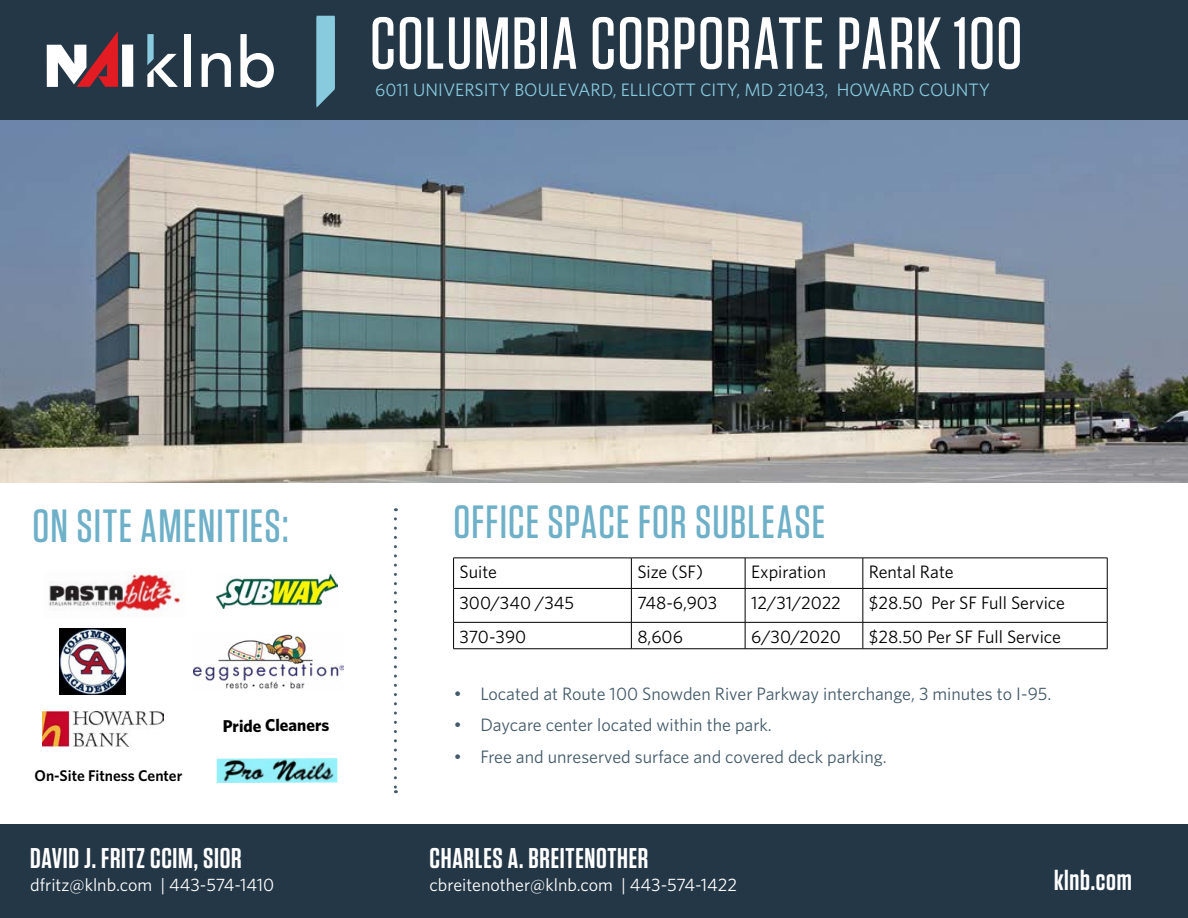
<style>
.page{position:relative;width:1188px;height:918px;background:#fff}
.page>*{position:absolute;margin:0;border:0;box-sizing:border-box;transform-origin:0 0}
.t1{font:500 73.5px "Tungsten";letter-spacing:.015em;color:#fff}
.t2{font:500 46.5px "Tungsten";letter-spacing:.025em;color:#6db0c8}
.t3{font:600 28.5px "Tungsten";letter-spacing:.025em;color:#fff}
.t4{font:18px "Whitney";color:#425a69}
.t5{font:18px "Whitney";color:#000}
.t6{font:18px "Whitney";color:#fff}
.t7{font:18px "Whitney";color:#88cbdf}
.t8{font:700 17.1px "Whitney";letter-spacing:-.005em;color:#000}
.t9{font:600 15.45px "Whitney";color:#000}
.s1{font-family:"Gotham"}
</style>
<div class="page">
<div style="left:0;top:825px;width:1188px;height:93px;background:#243746"></div>
<div style="left:0;top:0;width:1188px;height:120px;background:#243746"></div>
<img style="left:0;top:120px;width:1188px;height:363px">
<svg style="left:394px;top:519px;width:3px;height:274px"></svg>
<svg style="left:317px;top:16px;width:18px;height:91px;background:#7ebccf"></svg>
<hr style="left:453px;top:558px;width:178px;height:1px;background:#000">
<hr style="left:453px;top:558px;width:1px;height:30px;background:#000">
<hr style="left:631px;top:558px;width:114px;height:1px;background:#000">
<hr style="left:631px;top:558px;width:1px;height:30px;background:#000">
<hr style="left:745px;top:558px;width:118px;height:1px;background:#000">
<hr style="left:745px;top:558px;width:1px;height:30px;background:#000">
<hr style="left:863px;top:558px;width:244px;height:1px;background:#000">
<hr style="left:863px;top:558px;width:1px;height:30px;background:#000">
<hr style="left:1107px;top:558px;width:1px;height:30px;background:#000">
<hr style="left:453px;top:588px;width:178px;height:1px;background:#000">
<hr style="left:453px;top:589px;width:1px;height:33px;background:#000">
<hr style="left:631px;top:588px;width:114px;height:1px;background:#000">
<hr style="left:631px;top:589px;width:1px;height:33px;background:#000">
<hr style="left:745px;top:588px;width:118px;height:1px;background:#000">
<hr style="left:745px;top:589px;width:1px;height:33px;background:#000">
<hr style="left:863px;top:588px;width:244px;height:1px;background:#000">
<hr style="left:863px;top:589px;width:1px;height:33px;background:#000">
<hr style="left:1107px;top:589px;width:1px;height:33px;background:#000">
<hr style="left:453px;top:622px;width:178px;height:1px;background:#000">
<svg style="left:453px;top:623px;width:1px;height:25px"></svg>
<hr style="left:631px;top:622px;width:114px;height:1px;background:#000">
<svg style="left:631px;top:623px;width:1px;height:25px"></svg>
<hr style="left:745px;top:622px;width:118px;height:1px;background:#000">
<svg style="left:745px;top:623px;width:1px;height:25px"></svg>
<hr style="left:863px;top:622px;width:244px;height:1px;background:#000">
<svg style="left:863px;top:623px;width:1px;height:25px"></svg>
<svg style="left:1107px;top:623px;width:1px;height:26px"></svg>
<hr style="left:453px;top:648px;width:178px;height:1px;background:#000">
<hr style="left:631px;top:648px;width:114px;height:1px;background:#000">
<hr style="left:745px;top:648px;width:118px;height:1px;background:#000">
<hr style="left:863px;top:648px;width:244px;height:1px;background:#000">
<div style="left:122px;top:45px;width:11px;height:42px;background:#fff"></div>
<svg style="left:47px;top:31px;width:71px;height:56px"></svg>
<svg style="left:147px;top:34px;width:31px;height:53px"></svg>
<div style="left:185px;top:34px;width:6px;height:53px;background:#fff"></div>
<svg style="left:202px;top:53px;width:29px;height:34px"></svg>
<svg style="left:240px;top:34px;width:34px;height:54px"></svg>
<img style="left:217px;top:574px;width:120px;height:35px">
<img style="left:49px;top:572px;width:132px;height:39px">
<img style="left:217px;top:758px;width:120px;height:25px">
<img style="left:42px;top:712px;width:122px;height:34px">
<img style="left:60px;top:629px;width:65px;height:65px">
<img style="left:193px;top:634px;width:150px;height:56px">
<h1 class="t1" style="left:370px;top:5px;width:654px">COLUMBIA CORPORATE PARK 100</h1>
<p class="t7" style="left:375px;top:77px;width:616px">6011 UNIVERSITY BOULEVARD, ELLICOTT CITY, MD 21043, HOWARD COUNTY</p>
<h2 class="t2" style="left:33px;top:501px;width:257px">ON SITE AMENITIES:</h2>
<h2 class="t2" style="left:453px;top:498px;width:373px">OFFICE SPACE FOR SUBLEASE</h2>
<p class="t9" style="left:35px;top:765px;width:149px">On-Site Fitness Center</p>
<p class="t8" style="left:223px;top:714px;width:108px">Pride Cleaners</p>
<h3 class="t3" style="left:30px;top:843px;width:213px">DAVID J. FRITZ CCIM, SIOR</h3>
<p class="t6" style="left:30px;top:873px;width:246px">dfritz@klnb.com | 443-574-1410</p>
<p class="t5" style="left:460px;top:560px;width:39px">Suite</p>
<p class="t5" style="left:637px;top:560px;width:67px">Size (SF)</p>
<p class="t5" style="left:751px;top:560px;width:77px">Expiration</p>
<p class="t5" style="left:869px;top:560px;width:86px">Rental Rate</p>
<p class="t5" style="left:460px;top:591px;width:116px">300/340 /345</p>
<p class="t5" style="left:637px;top:591px;width:81px">748-6,903</p>
<p class="t5" style="left:751px;top:591px;width:91px">12/31/2022</p>
<p class="t5" style="left:869px;top:591px;width:198px">$28.50 Per SF Full Service</p>
<p class="t5" style="left:460px;top:625px;width:68px">370-390</p>
<p class="t5" style="left:637px;top:625px;width:47px">8,606</p>
<p class="t5" style="left:751px;top:625px;width:91px">6/30/2020</p>
<p class="t5" style="left:869px;top:625px;width:194px">$28.50 Per SF Full Service</p>
<p class="t4" style="left:453px;top:682px;width:599px"><span class="s1">•</span> Located at Route 100 Snowden River Parkway interchange, 3 minutes to I-95.</p>
<p class="t4" style="left:453px;top:713px;width:320px"><span class="s1">•</span> Daycare center located within the park.</p>
<p class="t4" style="left:453px;top:745px;width:435px"><span class="s1">•</span> Free and unreserved surface and covered deck parking.</p>
<h3 class="t3" style="left:430px;top:843px;width:220px">CHARLES A. BREITENOTHER</h3>
<p class="t6" style="left:430px;top:873px;width:309px">cbreitenother@klnb.com | 443-574-1422</p>
<h3 class="t3" style="left:1054px;top:865px;width:79px">klnb.com</h3>
</div>
